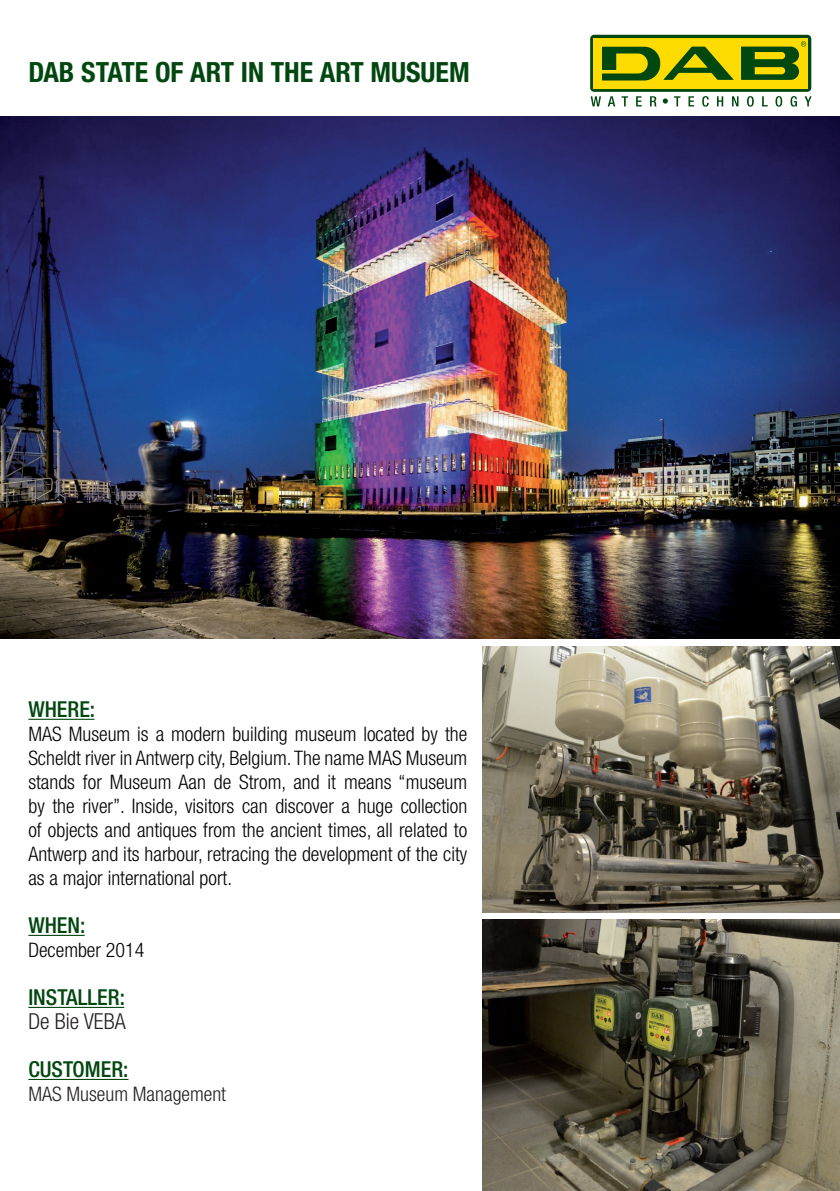
<style>
.page{position:relative;width:840px;height:1191px;background:#fff}
.page>*{position:absolute;margin:0;border:0;box-sizing:border-box;transform-origin:0 0}
.t1{font:700 condensed 27.8px "Helvetica Neue LT";color:#004710}
.t2{font:500 condensed 22px "Helvetica Neue LT";color:#004710}
.t3{font:300 condensed 22px "Helvetica Neue LT";color:#231f20}
.t4{font:300 condensed 20px/24px "Helvetica Neue LT";color:#000;text-align:justify}
.t5{font:300 condensed 20px "Helvetica Neue LT";color:#231f20}
</style>
<div class="page">
<svg style="left:590px;top:96px;width:10px;height:10px"></svg>
<svg style="left:607px;top:96px;width:8px;height:10px"></svg>
<svg style="left:621px;top:96px;width:6px;height:10px"></svg>
<svg style="left:636px;top:96px;width:5px;height:10px"></svg>
<svg style="left:650px;top:96px;width:6px;height:10px"></svg>
<svg style="left:674px;top:96px;width:6px;height:10px"></svg>
<svg style="left:688px;top:96px;width:5px;height:10px"></svg>
<svg style="left:702px;top:96px;width:6px;height:11px"></svg>
<svg style="left:717px;top:96px;width:5px;height:10px"></svg>
<svg style="left:732px;top:96px;width:6px;height:10px"></svg>
<svg style="left:747px;top:96px;width:6px;height:11px"></svg>
<svg style="left:762px;top:96px;width:5px;height:10px"></svg>
<svg style="left:775px;top:96px;width:6px;height:11px"></svg>
<svg style="left:790px;top:96px;width:6px;height:11px"></svg>
<svg style="left:804px;top:96px;width:7px;height:10px"></svg>
<div style="left:590px;top:35px;width:220px;height:57px;background:linear-gradient(to right,#004710,#004710);border-radius:4px"></div>
<div style="left:593px;top:38px;width:214px;height:50px;background:#ffdc01"></div>
<svg style="left:662px;top:98px;width:5px;height:6px"></svg>
<svg style="left:741px;top:41px;width:64px;height:39px"></svg>
<svg style="left:602px;top:47px;width:131px;height:33px"></svg>
<img style="left:0;top:116px;width:839px;height:522px">
<img style="left:482px;top:646px;width:357px;height:266px">
<img style="left:482px;top:919px;width:357px;height:272px">
<hr style="left:28px;top:718px;width:66px;height:2px;background:#004710">
<hr style="left:28px;top:934px;width:57px;height:2px;background:#004710">
<hr style="left:28px;top:1006px;width:96px;height:2px;background:#004710">
<hr style="left:28px;top:1078px;width:100px;height:2px;background:#004710">
<h1 class="t1" style="left:28px;top:55px;width:442px">DAB STATE OF ART IN THE ART MUSUEM</h1>
<p class="t2" style="left:28px;top:696px;width:68px">WHERE:</p>
<p class="t4" style="left:28px;top:722px;width:440px">MAS Museum is a modern building museum located by the Scheldt river in Antwerp city, Belgium. The name MAS Museum stands for Museum Aan de Strom, and it means “museum by the river”. Inside, visitors can discover a huge collection of objects and antiques from the ancient times, all related to Antwerp and its harbour, retracing the development of the city as a major international port.</p>
<p class="t2" style="left:28px;top:912px;width:59px">WHEN:</p>
<p class="t4" style="left:28px;top:938px;width:117px">December 2014</p>
<p class="t2" style="left:28px;top:984px;width:98px">INSTALLER:</p>
<p class="t3" style="left:28px;top:1008px;width:99px">De Bie VEBA</p>
<p class="t2" style="left:28px;top:1056px;width:101px">CUSTOMER:</p>
<p class="t5" style="left:28px;top:1082px;width:199px">MAS Museum Management</p>
</div>
